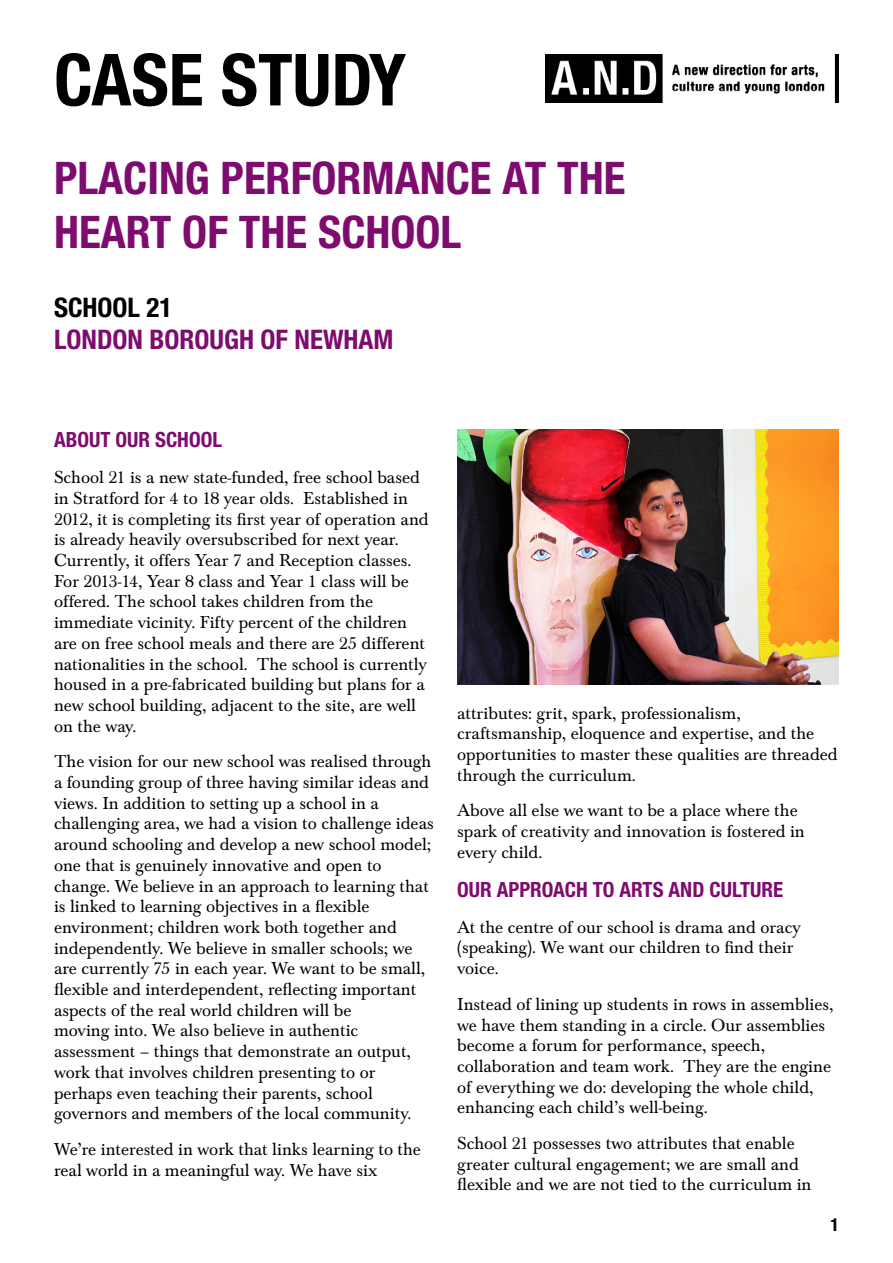
<style>
.page{position:relative;width:893px;height:1263px;background:#fff}
.page>*{position:absolute;margin:0;border:0;box-sizing:border-box;transform-origin:0 0}
.t1{font:700 condensed 72px "Helvetica Neue LT Std";color:#000}
.t2{font:700 condensed 45px/54px "Helvetica Neue LT Std";color:#7e0c6e}
.t3{font:700 condensed 27px "Helvetica Neue LT Std";color:#7e0c6e}
.t4{font:700 condensed 27px "Helvetica Neue LT Std";color:#000}
.t5{font:700 condensed 21px "Helvetica Neue LT Std";color:#7e0c6e}
.t6{font:18px/20.7px "Baskerville Std";color:#000}
.t7{font:700 condensed 18px "Helvetica Neue LT Std";color:#000}
</style>
<div class="page">
<img style="left:546px;top:54px;width:293px;height:48px">
<img style="left:457px;top:429px;width:382px;height:255px">
<h1 class="t1" style="left:54px;top:36px;width:354px">CASE STUDY</h1>
<h2 class="t2" style="left:54px;top:150px;width:573px">PLACING PERFORMANCE AT THE<br>HEART OF THE SCHOOL</h2>
<h3 class="t4" style="left:54px;top:291px;width:120px">SCHOOL 21</h3>
<h3 class="t3" style="left:54px;top:323px;width:341px">LONDON BOROUGH OF NEWHAM</h3>
<p class="t5" style="left:54px;top:427px;width:170px">ABOUT OUR SCHOOL</p>
<p class="t6" style="left:54px;top:467px;width:376px">School 21 is a new state-funded, free school based in Stratford for 4 to 18 year olds. Established in 2012, it is completing its first year of operation and is already heavily oversubscribed for next year.<br>Currently, it offers Year 7 and Reception classes.<br>For 2013-14, Year 8 class and Year 1 class will be offered. The school takes children from the immediate vicinity. Fifty percent of the children are on free school meals and there are 25 different nationalities in the school. The school is currently housed in a pre-fabricated building but plans for a new school building, adjacent to the site, are well on the way.</p>
<p class="t6" style="left:54px;top:751px;width:381px">The vision for our new school was realised through a founding group of three having similar ideas and views. In addition to setting up a school in a challenging area, we had a vision to challenge ideas around schooling and develop a new school model; one that is genuinely innovative and open to change. We believe in an approach to learning that is linked to learning objectives in a flexible environment; children work both together and independently. We believe in smaller schools; we are currently 75 in each year. We want to be small, flexible and interdependent, reflecting important aspects of the real world children will be<br>moving into. We also believe in authentic assessment – things that demonstrate an output, work that involves children presenting to or perhaps even teaching their parents, school governors and members of the local community.</p>
<p class="t6" style="left:54px;top:1139px;width:368px">We’re interested in work that links learning to the real world in a meaningful way. We have six</p>
<p class="t6" style="left:457px;top:703px;width:382px">attributes: grit, spark, professionalism, craftsmanship, eloquence and expertise, and the opportunities to master these qualities are threaded through the curriculum.</p>
<p class="t6" style="left:457px;top:800px;width:349px">Above all else we want to be a place where the spark of creativity and innovation is fostered in every child.</p>
<p class="t5" style="left:457px;top:877px;width:328px">OUR APPROACH TO ARTS AND CULTURE</p>
<p class="t6" style="left:457px;top:917px;width:345px">At the centre of our school is drama and oracy (speaking). We want our children to find their voice.</p>
<p class="t6" style="left:457px;top:994px;width:378px">Instead of lining up students in rows in assemblies, we have them standing in a circle. Our assemblies become a forum for performance, speech, collaboration and team work. They are the engine of everything we do: developing the whole child, enhancing each child’s well-being.</p>
<p class="t6" style="left:457px;top:1133px;width:356px">School 21 possesses two attributes that enable greater cultural engagement; we are small and flexible and we are not tied to the curriculum in</p>
<p class="t7" style="left:830px;top:1214px;width:10px">1</p>
</div>
